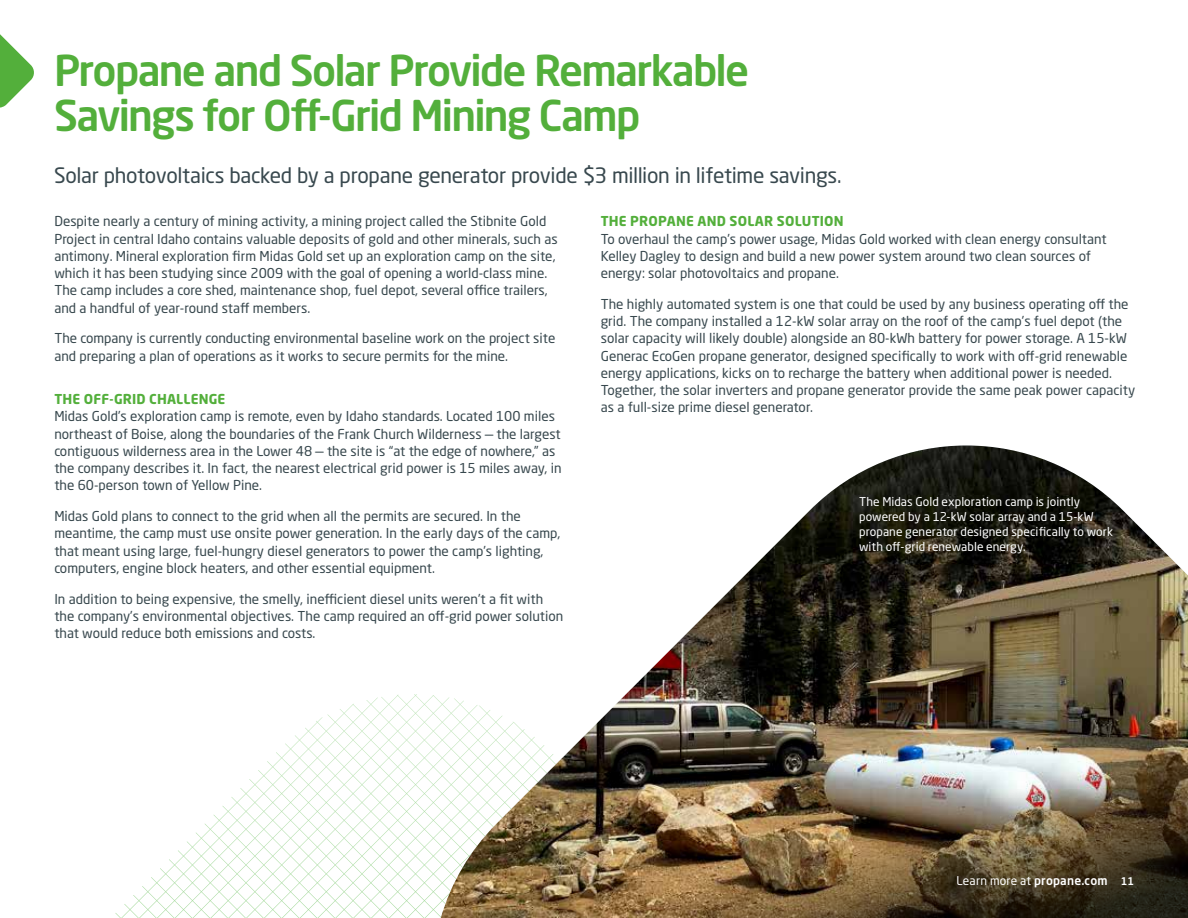
<style>
.page{position:relative;width:1188px;height:918px;background:#fff}
.page>*{position:absolute;margin:0;border:0;box-sizing:border-box;transform-origin:0 0}
.t1{font:500 42px/45px "Neo Sans W1 G";letter-spacing:-.04em;color:#53af3b}
.t2{font:21px "Neo Sans W1 G";letter-spacing:-.015em;color:#38484e}
.t3{font:13.5px/17.2px "Neo Sans W1 G";color:#38484e}
.t4{font:700 13.5px "Neo Sans W1 G";letter-spacing:.015em;color:#53af3b}
.t5{font:12px/15px "Neo Sans W1 G";letter-spacing:.005em;color:#fff}
.s1{font-weight:500}
.s2{font-weight:500;font-size:10.5px}
</style>
<div class="page">
<svg style="left:121px;top:695px;width:289px;height:223px"></svg>
<img style="left:430px;top:445px;width:758px;height:473px">
<svg style="left:0;top:34px;width:34px;height:74px"></svg>
<h1 class="t1" style="left:54px;top:47px;width:697px">Propane and Solar Provide Remarkable<br>Savings for Off-Grid Mining Camp</h1>
<h2 class="t2" style="left:54px;top:163px;width:789px">Solar photovoltaics backed by a propane generator provide $3 million in lifetime savings.</h2>
<p class="t3" style="left:54px;top:213px;width:505px">Despite nearly a century of mining activity, a mining project called the Stibnite Gold Project in central Idaho contains valuable deposits of gold and other minerals, such as antimony. Mineral exploration firm Midas Gold set up an exploration camp on the site, which it has been studying since 2009 with the goal of opening a world-class mine.<br>The camp includes a core shed, maintenance shop, fuel depot, several office trailers, and a handful of year-round staff members.</p>
<p class="t3" style="left:54px;top:330px;width:503px">The company is currently conducting environmental baseline work on the project site and preparing a plan of operations as it works to secure permits for the mine.</p>
<p class="t4" style="left:54px;top:390px;width:173px">THE OFF-GRID CHALLENGE</p>
<p class="t3" style="left:54px;top:408px;width:509px">Midas Gold’s exploration camp is remote, even by Idaho standards. Located 100 miles northeast of Boise, along the boundaries of the Frank Church Wilderness — the largest contiguous wilderness area in the Lower 48 — the site is “at the edge of nowhere,” as the company describes it. In fact, the nearest electrical grid power is 15 miles away, in the 60-person town of Yellow Pine.</p>
<p class="t3" style="left:54px;top:507px;width:507px">Midas Gold plans to connect to the grid when all the permits are secured. In the meantime, the camp must use onsite power generation. In the early days of the camp, that meant using large, fuel-hungry diesel generators to power the camp’s lighting, computers, engine block heaters, and other essential equipment.</p>
<p class="t3" style="left:54px;top:590px;width:510px">In addition to being expensive, the smelly, inefficient diesel units weren’t a fit with the company’s environmental objectives. The camp required an off-grid power solution that would reduce both emissions and costs.</p>
<p class="t4" style="left:601px;top:213px;width:244px">THE PROPANE AND SOLAR SOLUTION</p>
<p class="t3" style="left:601px;top:230px;width:507px">To overhaul the camp’s power usage, Midas Gold worked with clean energy consultant<br>Kelley Dagley to design and build a new power system around two clean sources of energy: solar photovoltaics and propane.</p>
<p class="t3" style="left:601px;top:295px;width:536px">The highly automated system is one that could be used by any business operating off the grid. The company installed a 12-kW solar array on the roof of the camp’s fuel depot (the solar capacity will likely double) alongside an 80-kWh battery for power storage. A 15-kW Generac EcoGen propane generator, designed specifically to work with off-grid renewable energy applications, kicks on to recharge the battery when additional power is needed.<br>Together, the solar inverters and propane generator provide the same peak power capacity as a full-size prime diesel generator.</p>
<p class="t5" style="left:859px;top:494px;width:255px">The Midas Gold exploration camp is jointly powered by a 12-kW solar array and a 15-kW propane generator designed specifically to work with off-grid renewable energy.</p>
<p class="t5" style="left:956px;top:873px;width:179px">Learn more at <span class="s1">propane.com</span> <span class="s2">11</span></p>
</div>
